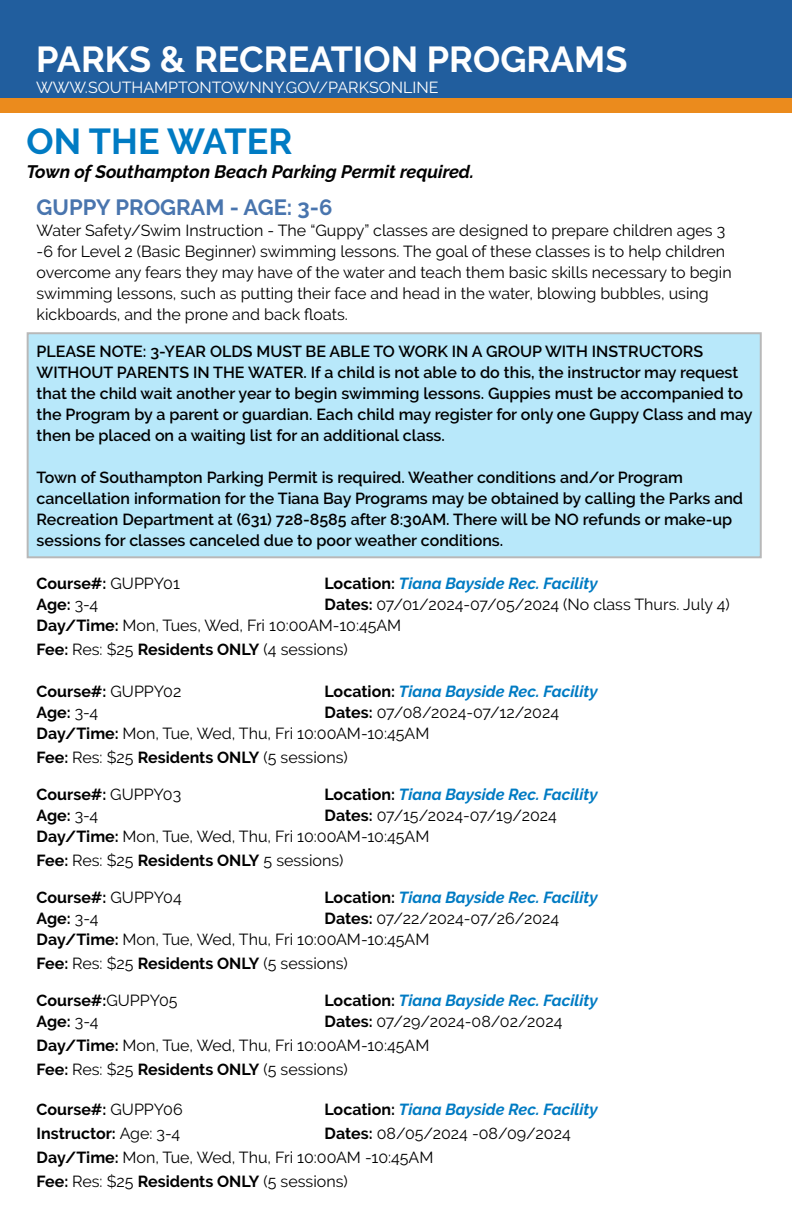
<style>
.page{position:relative;width:792px;height:1224px;background:#fff}
.page>*{position:absolute;margin:0;border:0;box-sizing:border-box;transform-origin:0 0}
.t1{font:700 36px "Raleway";color:#fff}
.t2{font:700 36px "Raleway";color:#007bc3}
.t3{font:700 22px "Raleway";color:#4975ae}
.t4{font:italic 700 18px "Raleway";color:#000}
.t5{font:16px/21px "Raleway";color:#000}
.t6{font:600 16px/21px "Raleway";color:#000}
.t7{font:italic 700 16px "Raleway";color:#007bc3}
.t8{font:700 16px "Raleway";color:#000}
.t9{font:16px "Raleway";color:#fff}
.s1{font-weight:400}
.s2{font-style:normal;color:#000}
.s3{font-weight:700}
</style>
<div class="page">
<div style="left:0;top:0;width:792px;height:101px;background:#215e9e"></div>
<div style="left:28px;top:333px;width:733px;height:224px;background:#b8e8fa"></div>
<div style="left:0;top:99px;width:792px;height:14px;background:#eb8b1d"></div>
<h1 class="t1" style="left:36px;top:39px;width:593px">PARKS &amp; RECREATION PROGRAMS</h1>
<p class="t9" style="left:36px;top:78px;width:404px">WWW.SOUTHAMPTONTOWNNY.GOV/PARKSONLINE</p>
<h1 class="t2" style="left:27px;top:121px;width:267px">ON THE WATER</h1>
<p class="t4" style="left:27px;top:162px;width:449px">Town of Southampton Beach Parking Permit required.</p>
<h2 class="t3" style="left:37px;top:194px;width:297px">GUPPY PROGRAM - AGE: 3-6</h2>
<p class="t5" style="left:37px;top:219px;width:697px">Water Safety/Swim Instruction - The “Guppy” classes are designed to prepare children ages 3 -6 for Level 2 (Basic Beginner) swimming lessons. The goal of these classes is to help children overcome any fears they may have of the water and teach them basic skills necessary to begin swimming lessons, such as putting their face and head in the water, blowing bubbles, using kickboards, and the prone and back floats.</p>
<p class="t6" style="left:37px;top:341px;width:718px">PLEASE NOTE: 3-YEAR OLDS MUST BE ABLE TO WORK IN A GROUP WITH INSTRUCTORS WITHOUT PARENTS IN THE WATER. If a child is not able to do this, the instructor may request that the child wait another year to begin swimming lessons. Guppies must be accompanied to the Program by a parent or guardian. Each child may register for only one Guppy Class and may then be placed on a waiting list for an additional class.</p>
<p class="t6" style="left:37px;top:467px;width:708px">Town of Southampton Parking Permit is required. Weather conditions and/or Program cancellation information for the Tiana Bay Programs may be obtained by calling the Parks and Recreation Department at (631) 728-8585 after 8:30AM. There will be NO refunds or make-up sessions for classes canceled due to poor weather conditions.</p>
<p class="t8" style="left:37px;top:574px;width:145px">Course#: <span class="s1">GUPPY01</span></p>
<p class="t7" style="left:325px;top:574px;width:275px"><span class="s2">Location:</span> Tiana Bayside Rec. Facility</p>
<p class="t8" style="left:37px;top:595px;width:63px">Age: <span class="s1">3-4</span></p>
<p class="t5" style="left:37px;top:593px;width:695px;text-indent:288px"><span class="s3">Dates:</span> 07/01/2024-07/05/2024 (No class Thurs. July 4)<br><span class="s3">Day/Time:</span> Mon, Tues, Wed, Fri 10:00AM-10:45AM</p>
<p class="t5" style="left:37px;top:638px;width:313px"><span class="s3">Fee:</span> Res: $25 <span class="s3">Residents ONLY</span> (4 sessions)</p>
<p class="t8" style="left:37px;top:682px;width:146px">Course#: <span class="s1">GUPPY02</span></p>
<p class="t7" style="left:325px;top:682px;width:275px"><span class="s2">Location:</span> Tiana Bayside Rec. Facility</p>
<p class="t8" style="left:37px;top:703px;width:63px">Age: <span class="s1">3-4</span></p>
<p class="t5" style="left:37px;top:701px;width:524px;text-indent:288px"><span class="s3">Dates:</span> 07/08/2024-07/12/2024<br><span class="s3">Day/Time:</span> Mon, Tue, Wed, Thu, Fri 10:00AM-10:45AM</p>
<p class="t5" style="left:37px;top:746px;width:313px"><span class="s3">Fee:</span> Res: $25 <span class="s3">Residents ONLY</span> (5 sessions)</p>
<p class="t8" style="left:37px;top:785px;width:146px">Course#: <span class="s1">GUPPY03</span></p>
<p class="t7" style="left:325px;top:785px;width:275px"><span class="s2">Location:</span> Tiana Bayside Rec. Facility</p>
<p class="t8" style="left:37px;top:806px;width:63px">Age: <span class="s1">3-4</span></p>
<p class="t5" style="left:37px;top:804px;width:522px;text-indent:288px"><span class="s3">Dates:</span> 07/15/2024-07/19/2024<br><span class="s3">Day/Time:</span> Mon, Tue, Wed, Thu, Fri 10:00AM-10:45AM</p>
<p class="t8" style="left:37px;top:851px;width:308px">Fee: <span class="s1">Res: $25</span> Residents ONLY <span class="s1">5 sessions)</span></p>
<p class="t8" style="left:37px;top:888px;width:147px">Course#: <span class="s1">GUPPY04</span></p>
<p class="t7" style="left:325px;top:888px;width:275px"><span class="s2">Location:</span> Tiana Bayside Rec. Facility</p>
<p class="t8" style="left:37px;top:909px;width:63px">Age: <span class="s1">3-4</span></p>
<p class="t5" style="left:37px;top:907px;width:524px;text-indent:288px"><span class="s3">Dates:</span> 07/22/2024-07/26/2024<br><span class="s3">Day/Time:</span> Mon, Tue, Wed, Thu, Fri 10:00AM-10:45AM</p>
<p class="t5" style="left:37px;top:952px;width:313px"><span class="s3">Fee:</span> Res: $25 <span class="s3">Residents ONLY</span> (5 sessions)</p>
<p class="t8" style="left:37px;top:991px;width:143px">Course#:<span class="s1">GUPPY05</span></p>
<p class="t7" style="left:325px;top:991px;width:275px"><span class="s2">Location:</span> Tiana Bayside Rec. Facility</p>
<p class="t8" style="left:37px;top:1012px;width:63px">Age: <span class="s1">3-4</span></p>
<p class="t5" style="left:37px;top:1009px;width:527px;line-height:24px;text-indent:288px"><span class="s3">Dates:</span> 07/29/2024-08/02/2024<br><span class="s3">Day/Time:</span> Mon, Tue, Wed, Thu, Fri 10:00AM-10:45AM<br><span class="s3">Fee:</span> Res: $25 <span class="s3">Residents ONLY</span> (5 sessions)</p>
<p class="t8" style="left:37px;top:1100px;width:148px">Course#: <span class="s1">GUPPY06</span></p>
<p class="t7" style="left:325px;top:1100px;width:275px"><span class="s2">Location:</span> Tiana Bayside Rec. Facility</p>
<p class="t8" style="left:37px;top:1124px;width:145px">Instructor: <span class="s1">Age: 3-4</span></p>
<p class="t5" style="left:37px;top:1121px;width:536px;line-height:24px;text-indent:288px"><span class="s3">Dates:</span> 08/05/2024 -08/09/2024<br><span class="s3">Day/Time:</span> Mon, Tue, Wed, Thu, Fri 10:00AM -10:45AM<br><span class="s3">Fee:</span> Res: $25 <span class="s3">Residents ONLY</span> (5 sessions)</p>
</div>
